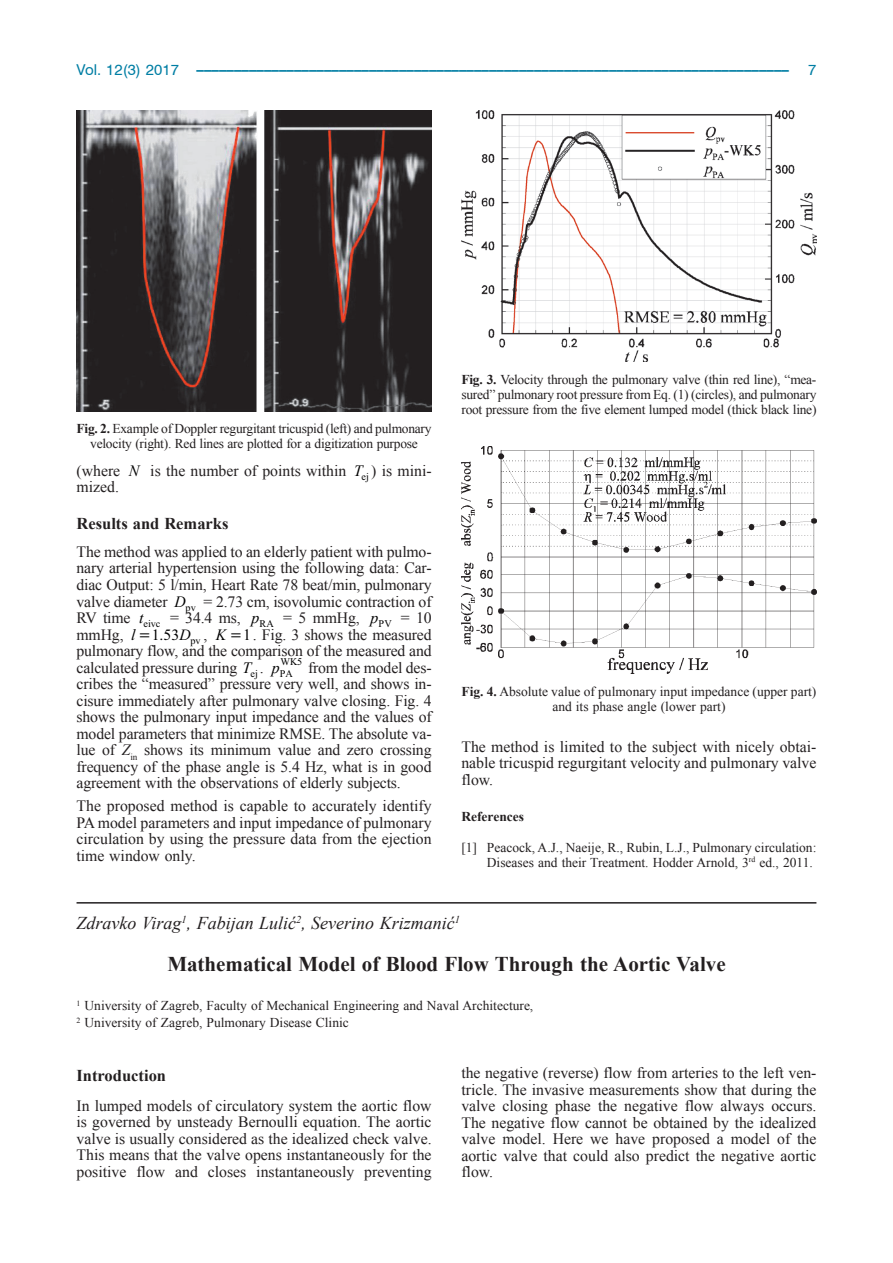
<style>
.page{position:relative;width:893px;height:1263px;background:#fff}
.page>*{position:absolute;margin:0;border:0;box-sizing:border-box;transform-origin:0 0}
.Glavni_naslov{font:700 21px "Times New Roman";color:#231f20}
.Autori_s_crtom{font:italic 18px "Times New Roman";color:#231f20}
.Naslov_1{font:700 16.5px "Times New Roman";color:#231f20}
.t1{font:15.75px/16.5px "Times New Roman";color:#231f20;text-align:justify}
.t2{font:15.75px "Times New Roman";color:#000}
.t3{font:italic 15.75px "Times New Roman";color:#000}
.t4{font:700 15px "Swiss 721 BT";color:#007ea4}
.t5{font:15px "Swiss 721 BT";color:#007ea4}
.Slika{font:13.5px/15px "Times New Roman";letter-spacing:-.02em;color:#231f20;text-align:center}
.Slika-2{font:13.5px/15px "Times New Roman";color:#231f20;text-align:right}
.Adresa{font:13.5px "Times New Roman";color:#231f20}
.Literatura_naslov{font:700 13.5px "Times New Roman";color:#231f20}
.t6{font:10.2px "Times New Roman";color:#000}
.s1{font-weight:400}
.s2{font-weight:700}
.s3{color:#231f20}
.s4{font-style:italic;color:#000}
.s5{color:#000}
.s6{font-style:italic}
</style>
<div class="page">
<hr style="left:77px;top:902px;width:739px;height:1px;background:#231f20">
<img style="left:77px;top:111px;width:354px;height:300px">
<img style="left:461px;top:111px;width:355px;height:251px">
<img style="left:461px;top:446px;width:355px;height:228px">
<p class="t4" style="left:77px;top:59px;width:714px"><span class="s1">Vol. 12(3) 2017</span> –––––––––––––––––––––––––––––––––––––––––––––––––––––––––––––––––––––––––––––––</p>
<p class="t5" style="left:808px;top:60px;width:10px">7</p>
<p class="Slika" style="left:77px;top:421px;width:357px"><span class="s2">Fig. 2.</span> Example of Doppler regurgitant tricuspid (left) and pulmonary velocity (right). Red lines are plotted for a digitization purpose</p>
<p class="t1" style="left:77px;top:462px;width:45px">(where</p>
<p class="t3" style="left:129px;top:460px;width:12px">N</p>
<p class="t1" style="left:150px;top:462px;width:198px">is the number of points within</p>
<p class="t6" style="left:354px;top:470px;width:17px"><sup>T</sup>ej</p>
<p class="t1" style="left:371px;top:462px;width:62px">) is mini-</p>
<p class="t1" style="left:77px;top:479px;width:44px">mized.</p>
<p class="Naslov_1" style="left:77px;top:512px;width:153px">Results and Remarks</p>
<p class="t1" style="left:77px;top:543px;width:357px">The method was applied to an elderly patient with pulmo&shy;nary arterial hypertension using the following data: Car&shy;diac Output: 5 l/min, Heart Rate 78 beat/min, pulmonary valve diameter</p>
<p class="t6" style="left:175px;top:600px;width:23px"><sup>D</sup>pv</p>
<p class="t1" style="left:204px;top:593px;width:230px">= 2.73 cm, isovolumic contraction of</p>
<p class="t1" style="left:77px;top:609px;width:56px">RV time</p>
<p class="t6" style="left:139px;top:617px;width:23px"><sup>t</sup>eivc</p>
<p class="t1" style="left:170px;top:609px;width:72px">= 34.4 ms,</p>
<p class="t6" style="left:252px;top:617px;width:24px"><sup>p</sup>RA</p>
<p class="t1" style="left:283px;top:609px;width:78px">= 5 mmHg,</p>
<p class="t6" style="left:371px;top:617px;width:23px"><sup>p</sup>PV</p>
<p class="t1" style="left:401px;top:609px;width:32px">= 10</p>
<p class="t1" style="left:77px;top:626px;width:49px">mmHg,</p>
<p class="t3" style="left:131px;top:623px;width:6px">l</p>
<p class="t3" style="left:179px;top:623px;width:13px">D</p>
<p class="t2" style="left:152px;top:624px;width:57px">15. 3 <sub>pv</sub> <span class="s3">,</span></p>
<p class="t1" style="left:216px;top:626px;width:217px"><span class="s4">K</span> <span class="s5">1</span> . Fig. 3 shows the measured</p>
<p class="t1" style="left:77px;top:642px;width:357px">pulmonary flow, and the comparison of the measured and calculated pressure during</p>
<p class="t6" style="left:281px;top:655px;width:23px">WK5</p>
<p class="t1" style="left:77px;top:659px;width:357px;text-indent:232px">from the model des&shy;cribes the “measured” pressure very well, and shows in&shy;cisure immediately after pulmonary valve closing. Fig. 4 shows the pulmonary input impedance and the values of model parameters that minimize RMSE. The absolute va&shy;lue of <span class="s6">Z</span><sub>in</sub> shows its minimum value and zero crossing frequency of the phase angle is 5.4 Hz, what is in good agreement with the observations of elderly subjects.</p>
<p class="t1" style="left:77px;top:798px;width:357px">The proposed method is capable to accurately identify PA model parameters and input impedance of pulmonary circulation by using the pressure data from the ejection time window only.</p>
<p class="t6" style="left:243px;top:666px;width:17px"><sup>T</sup>ej</p>
<p class="t1" style="left:260px;top:659px;width:5px">.</p>
<p class="t6" style="left:272px;top:666px;width:23px"><sup>p</sup>PA</p>
<p class="Slika" style="left:461px;top:372px;width:357px;text-align:justify"><span class="s2">Fig. 3.</span> Velocity through the pulmonary valve (thin red line), “mea&shy;sured” pulmonary root pressure from Eq. (1) (circles), and pulmonary root pressure from the five element lumped model (thick black line)</p>
<p class="Slika-2" style="left:461px;top:684px;width:356px;text-align:center"><span class="s2">Fig. 4.</span> Absolute value of pulmonary input impedance (upper part) and its phase angle (lower part)</p>
<p class="t1" style="left:461px;top:738px;width:357px">The method is limited to the subject with nicely obtai&shy;nable tricuspid regurgitant velocity and pulmonary valve flow.</p>
<p class="Literatura_naslov" style="left:461px;top:807px;width:64px">References</p>
<p class="Slika-2" style="left:461px;top:839px;width:357px">[1] Peacock, A.J., Naeije, R., Rubin, L.J., Pulmonary circulation:<br>Diseases and their Treatment. Hodder Arnold, 3<sup>rd</sup> ed., 2011.</p>
<p class="Autori_s_crtom" style="left:77px;top:911px;width:385px">Zdravko Virag<sup>1</sup>, Fabijan Lulić<sup>2</sup>, Severino Krizmanić<sup>1</sup></p>
<p class="Glavni_naslov" style="left:167px;top:949px;width:560px">Mathematical Model of Blood Flow Through the Aortic Valve</p>
<p class="Adresa" style="left:77px;top:997px;width:458px"><sup>1</sup> University of Zagreb, Faculty of Mechanical Engineering and Naval Architecture,</p>
<p class="Adresa" style="left:77px;top:1013px;width:274px"><sup>2</sup> University of Zagreb, Pulmonary Disease Clinic</p>
<p class="Naslov_1" style="left:77px;top:1064px;width:91px">Introduction</p>
<p class="t1" style="left:77px;top:1097px;width:357px">In lumped models of circulatory system the aortic flow is governed by unsteady Bernoulli equation. The aortic valve is usually considered as the idealized check valve.<br>This means that the valve opens instantaneously for the positive flow and closes instantaneously preventing</p>
<p class="t1" style="left:461px;top:1064px;width:357px">the negative (reverse) flow from arteries to the left ven&shy;tricle. The invasive measurements show that during the valve closing phase the negative flow always occurs.<br>The negative flow cannot be obtained by the idealized valve model. Here we have proposed a model of the aortic valve that could also predict the negative aortic flow.</p>
</div>
